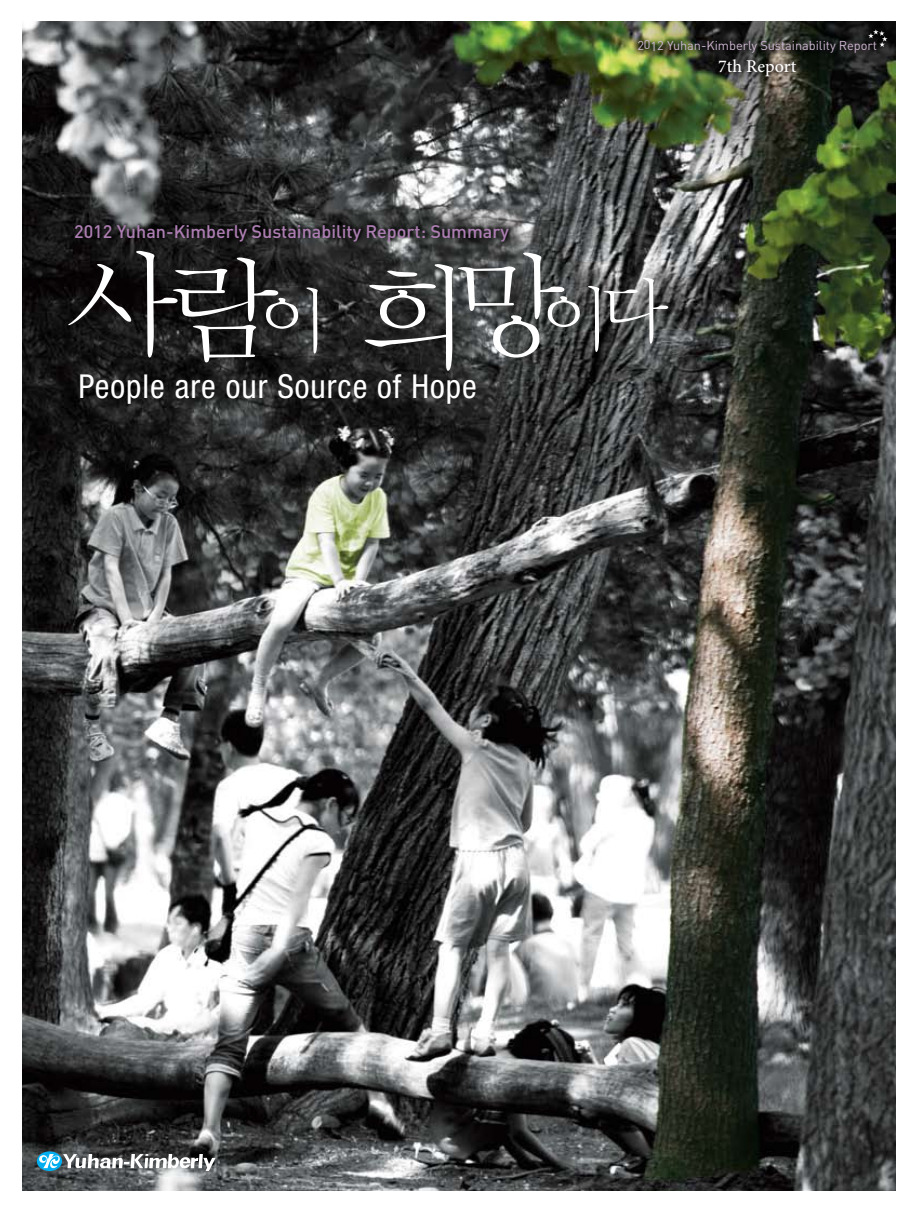
<style>
.page{position:relative;width:915px;height:1212px;background:#fff}
.page>*{position:absolute;margin:0;border:0;box-sizing:border-box;transform-origin:0 0}
.t1{font:condensed 33px "Helvetica Neue";letter-spacing:.03em;color:#fff}
.t2{font:500 18px "DIN";color:#ad7eb2}
.t3{font:500 18px "Minion Pro";color:#fff}
.t4{font:12.75px "DIN";letter-spacing:-.005em;color:#d0b7d4}
</style>
<div class="page">
<img style="left:23px;top:21px;width:872px;height:1170px">
<div style="left:630px;top:24px;width:259px;height:57px;background:#000;opacity:.98"></div>
<div style="left:639px;top:41px;width:242px;height:17px;background:#000;opacity:.4"></div>
<svg style="left:867px;top:29px;width:20px;height:18px"></svg>
<svg style="left:68px;top:251px;width:250px;height:111px;background:#393939"></svg>
<svg style="left:364px;top:252px;width:304px;height:119px;background:#5c5e5e"></svg>
<svg style="left:74px;top:221px;width:439px;height:22px;background:#272828"></svg>
<svg style="left:37px;top:1151px;width:25px;height:20px"></svg>
<svg style="left:39px;top:1154px;width:176px;height:17px"></svg>
<p class="t2" style="left:74px;top:220px;width:436px">2012 Yuhan-Kimberly Sustainability Report: Summary</p>
<h1 class="t1" style="left:79px;top:367px;width:399px">People are our Source of Hope</h1>
<p class="t4" style="left:637px;top:38px;width:241px">2012 Yuhan-Kimberly Sustainability Report</p>
<p class="t3" style="left:717px;top:54px;width:80px">7th Report</p>
</div>
